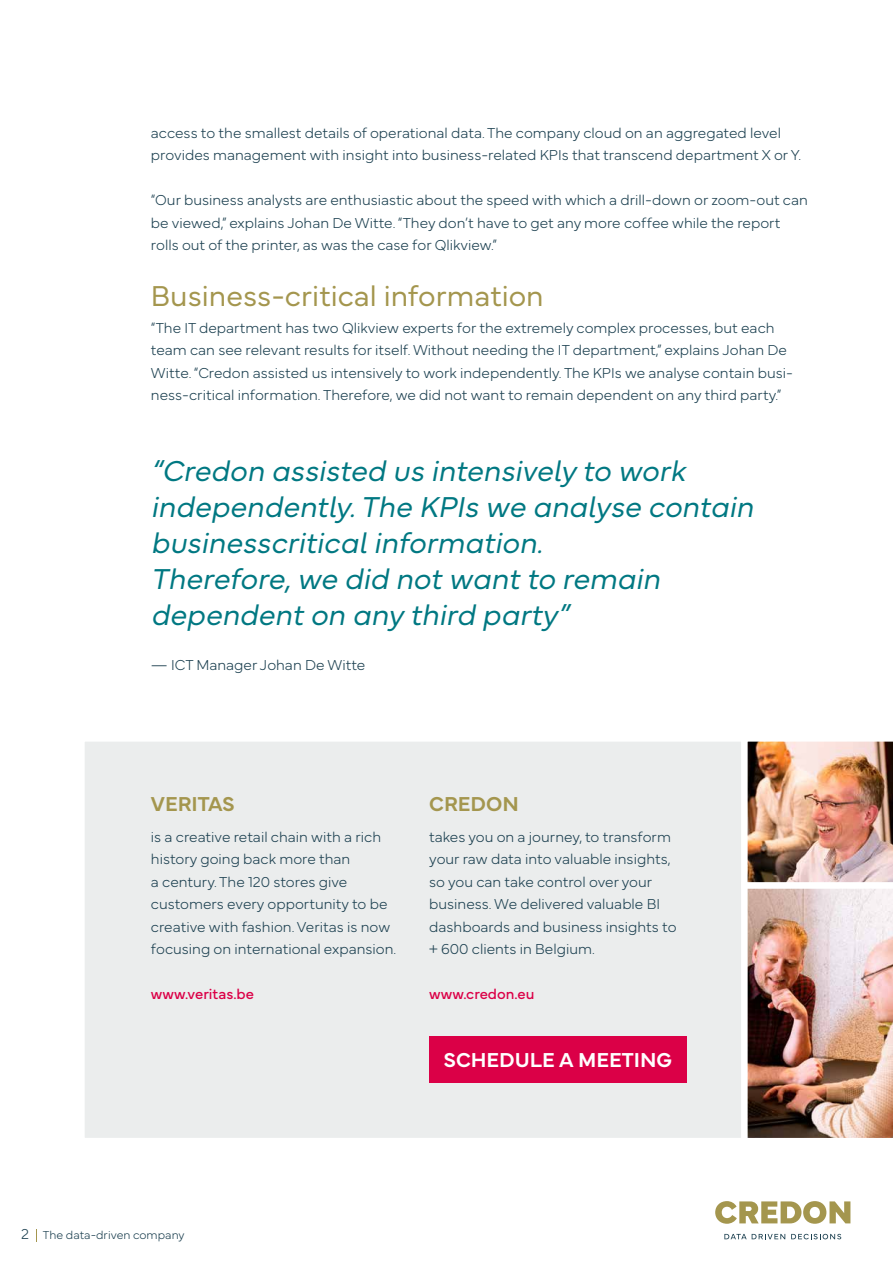
<style>
.page{position:relative;width:893px;height:1263px;background:#fff}
.page>*{position:absolute;margin:0;border:0;box-sizing:border-box;transform-origin:0 0}
.t1{font:italic 300 30px/36px "Mundial";color:#007882}
.t2{font:300 30px "Mundial";color:#a4964e}
.t3{font:600 21px "Mundial";color:#fff}
.t4{font:600 21px "Mundial";color:#a4964e}
.t5{font:100 15px/22.5px "Mundial";color:#1c4050}
.t6{font:15px "Mundial";color:#db0047}
.t7{font:100 12px "Mundial";color:#1c4050}
.s1{font-size:15px}
</style>
<div class="page">
<svg style="left:724px;top:1234px;width:61px;height:5px"></svg>
<svg style="left:791px;top:1234px;width:50px;height:5px"></svg>
<svg style="left:715px;top:1201px;width:135px;height:23px"></svg>
<svg style="left:36px;top:1229px;width:1px;height:13px"></svg>
<div style="left:79px;top:736px;width:668px;height:408px;background:#ebeded;border:6px solid #fff"></div>
<div style="left:429px;top:1036px;width:257px;height:47px;background:#db0047"></div>
<img style="left:738px;top:736px;width:155px;height:408px">
<p class="t5" style="left:151px;top:120px;width:652px">access to the smallest details of operational data. The company cloud on an aggregated level provides management with insight into business-related KPIs that transcend department X or Y.</p>
<p class="t5" style="left:151px;top:188px;width:658px">“Our business analysts are enthusiastic about the speed with which a drill-down or zoom-out can be viewed,” explains Johan De Witte. “They don’t have to get any more coffee while the report rolls out of the printer, as was the case for Qlikview.”</p>
<h1 class="t2" style="left:151px;top:272px;width:394px">Business-critical information</h1>
<p class="t5" style="left:151px;top:315px;width:643px">“The IT department has two Qlikview experts for the extremely complex processes, but each team can see relevant results for itself. Without needing the IT department,” explains Johan De Witte. “Credon assisted us intensively to work independently. The KPIs we analyse contain busi&shy;ness-critical information. Therefore, we did not want to remain dependent on any third party.”</p>
<h1 class="t1" style="left:151px;top:450px;width:604px">“Credon assisted us intensively to work independently. The KPIs we analyse contain businesscritical information.<br>Therefore, we did not want to remain dependent on any third party”</h1>
<p class="t5" style="left:151px;top:652px;width:216px">— ICT Manager Johan De Witte</p>
<h2 class="t4" style="left:151px;top:787px;width:85px">VERITAS</h2>
<p class="t5" style="left:151px;top:824px;width:247px">is a creative retail chain with a rich history going back more than<br>a century. The 120 stores give customers every opportunity to be creative with fashion. Veritas is now focusing on international expansion.</p>
<p class="t6" style="left:151px;top:982px;width:105px">www.veritas.be</p>
<h2 class="t4" style="left:429px;top:787px;width:91px">CREDON</h2>
<p class="t5" style="left:429px;top:824px;width:249px">takes you on a journey, to transform your raw data into valuable insights, so you can take control over your business. We delivered valuable BI dashboards and business insights to + 600 clients in Belgium.</p>
<p class="t6" style="left:429px;top:982px;width:107px">www.credon.eu</p>
<h2 class="t3" style="left:443px;top:1043px;width:230px">SCHEDULE A MEETING</h2>
<p class="t7" style="left:21px;top:1226px;width:165px"><span class="s1">2</span> The data-driven company</p>
</div>
